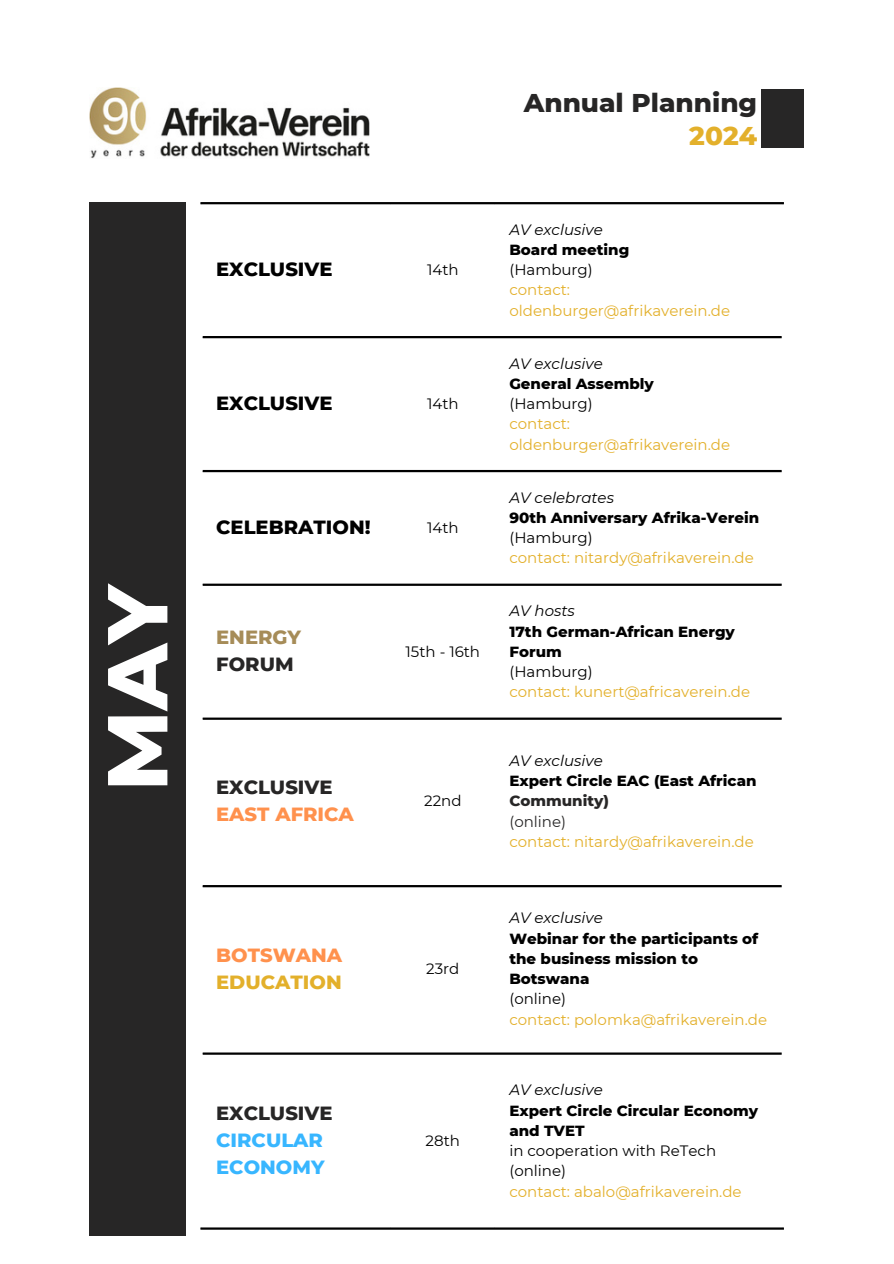
<style>
.page{position:relative;width:894px;height:1264px;background:#fff}
.page>*{position:absolute;margin:0;border:0;box-sizing:border-box;transform-origin:0 0}
.t1{font:800 84.75px "Montserrat";color:#fff}
.t2{font:800 26.25px/32.7px "Montserrat";color:#272626;text-align:right}
.t3{font:800 19.5px "Montserrat";color:#000}
.t4{font:800 19.5px "Montserrat";color:#272626}
.t5{font:800 19.5px "Montserrat";color:#ff914d}
.t6{font:800 19.5px/27px "Montserrat";color:#38b6ff}
.t7{font:800 19.5px "Montserrat";color:#e3b02b}
.t8{font:800 19.5px "Montserrat";color:#a68c58}
.t9{font:15px/20.2px "Montserrat";color:#e3b02b}
.t10{font:800 15px/20.2px "Montserrat";color:#000}
.t11{font:15px "Montserrat";color:#000}
.t12{font:italic 15px "Montserrat";color:#000}
.t13{font:15px "Montserrat";color:#272626}
.s1{color:#e3b02b}
.s2{color:#272626}
</style>
<div class="page">
<div style="left:89px;top:202px;width:97px;height:1033px;background:#272626"></div>
<hr style="left:200px;top:202px;width:583px;height:2px;background:#000">
<hr style="left:203px;top:336px;width:578px;height:2px;background:#000">
<hr style="left:203px;top:470px;width:578px;height:2px;background:#000">
<hr style="left:203px;top:583px;width:578px;height:3px;background:#000">
<hr style="left:203px;top:717px;width:578px;height:2px;background:#000">
<hr style="left:203px;top:885px;width:578px;height:2px;background:#000">
<hr style="left:203px;top:1052px;width:578px;height:2px;background:#000">
<hr style="left:200px;top:1227px;width:583px;height:2px;background:#000">
<div style="left:761px;top:89px;width:43px;height:59px;background:#272626"></div>
<img style="left:89px;top:88px;width:280px;height:71px">
<p class="t1" style="left:85px;top:791px;width:211px;rotate:-90deg">MAY</p>
<p class="t2" style="left:523px;top:86px;width:235px">Annual Planning<br><span class="s1">2024</span></p>
<p class="t3" style="left:216px;top:257px;width:118px">EXCLUSIVE</p>
<p class="t11" style="left:427px;top:261px;width:33px">14th</p>
<p class="t3" style="left:216px;top:391px;width:118px">EXCLUSIVE</p>
<p class="t11" style="left:427px;top:394px;width:33px">14th</p>
<p class="t3" style="left:216px;top:515px;width:156px">CELEBRATION!</p>
<p class="t11" style="left:427px;top:518px;width:33px">14th</p>
<p class="t8" style="left:216px;top:625px;width:86px">ENERGY</p>
<p class="t4" style="left:216px;top:652px;width:79px">FORUM</p>
<p class="t4" style="left:216px;top:775px;width:118px">EXCLUSIVE</p>
<p class="t5" style="left:216px;top:802px;width:139px">EAST AFRICA</p>
<p class="t5" style="left:216px;top:942px;width:127px">BOTSWANA</p>
<p class="t7" style="left:216px;top:969px;width:127px">EDUCATION</p>
<p class="t11" style="left:405px;top:642px;width:76px">15th - 16th</p>
<p class="t11" style="left:424px;top:792px;width:39px">22nd</p>
<p class="t11" style="left:426px;top:959px;width:35px">23rd</p>
<p class="t4" style="left:216px;top:1101px;width:118px">EXCLUSIVE</p>
<p class="t6" style="left:216px;top:1126px;width:110px">CIRCULAR<br>ECONOMY</p>
<p class="t11" style="left:425px;top:1131px;width:36px">28th</p>
<p class="t12" style="left:509px;top:220px;width:95px">AV exclusive</p>
<h1 class="t10" style="left:509px;top:239px;width:121px">Board meeting</h1>
<p class="t11" style="left:509px;top:261px;width:85px">(Hamburg)</p>
<p class="t9" style="left:509px;top:280px;width:62px">contact:</p>
<p class="t9" style="left:509px;top:300px;width:222px">oldenburger@afrikaverein.de</p>
<p class="t12" style="left:509px;top:354px;width:95px">AV exclusive</p>
<p class="t10" style="left:509px;top:373px;width:146px">General Assembly</p>
<p class="t11" style="left:509px;top:394px;width:85px">(Hamburg)</p>
<p class="t9" style="left:509px;top:414px;width:222px">contact: oldenburger@afrikaverein.de</p>
<p class="t12" style="left:509px;top:488px;width:106px">AV celebrates</p>
<p class="t10" style="left:509px;top:507px;width:251px">90th Anniversary Afrika-Verein</p>
<p class="t11" style="left:509px;top:528px;width:85px">(Hamburg)</p>
<p class="t9" style="left:509px;top:548px;width:246px">contact: nitardy@afrikaverein.de</p>
<p class="t12" style="left:509px;top:601px;width:67px">AV hosts</p>
<p class="t10" style="left:509px;top:621px;width:227px">17th German-African Energy<br>Forum</p>
<p class="t11" style="left:509px;top:662px;width:85px">(Hamburg)</p>
<p class="t9" style="left:509px;top:681px;width:242px">contact: kunert@africaverein.de</p>
<p class="t12" style="left:509px;top:751px;width:95px">AV exclusive</p>
<p class="t10" style="left:509px;top:770px;width:248px">Expert Circle EAC (East African<br><span class="s2">Community)</span></p>
<p class="t13" style="left:509px;top:812px;width:58px">(online)</p>
<p class="t9" style="left:509px;top:831px;width:246px">contact: nitardy@afrikaverein.de</p>
<p class="t12" style="left:509px;top:908px;width:95px">AV exclusive</p>
<p class="t10" style="left:509px;top:928px;width:250px">Webinar for the participants of the business mission to<br>Botswana</p>
<p class="t11" style="left:509px;top:989px;width:58px">(online)</p>
<p class="t9" style="left:509px;top:1009px;width:259px">contact: polomka@afrikaverein.de</p>
<p class="t12" style="left:509px;top:1080px;width:95px">AV exclusive</p>
<p class="t10" style="left:509px;top:1099px;width:250px">Expert Circle Circular Economy and TVET</p>
<p class="t11" style="left:509px;top:1141px;width:208px">in cooperation with ReTech</p>
<p class="t11" style="left:509px;top:1161px;width:58px">(online)</p>
<p class="t9" style="left:509px;top:1180px;width:234px">contact: abalo@afrikaverein.de</p>
</div>
